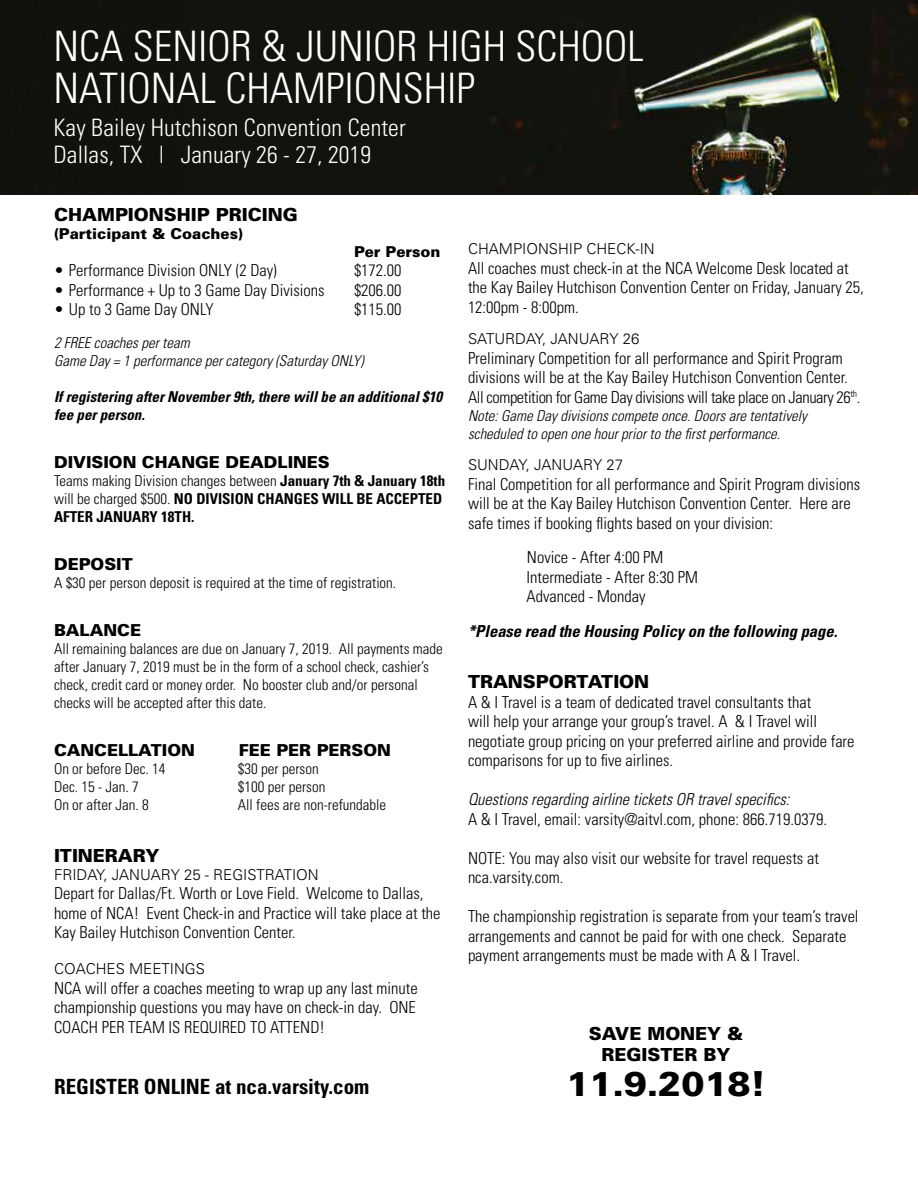
<style>
.page{position:relative;width:918px;height:1188px;background:#fff}
.page>*{position:absolute;margin:0;border:0;box-sizing:border-box;transform-origin:0 0}
.t1{font:300 condensed 42px/42px "Univers";color:#fff}
.t2{font:900 34.5px "Univers";color:#000}
.t3{font:300 condensed 24px/27px "Univers";letter-spacing:.005em;color:#fff}
.t4{font:700 condensed 21px "Univers";color:#000}
.t5{font:900 18px/21.6px "Univers";color:#000;text-align:center}
.t6{font:300 condensed 16.5px/19.5px "Univers";color:#000}
.t7{font:900 16.5px "Univers";color:#000}
.t8{font:italic 300 condensed 16.5px "Univers";color:#000}
.t9{font:italic 700 condensed 16.5px "Univers";color:#000}
.t10{font:300 condensed 15px/18px "Univers";color:#000}
.t11{font:italic 300 condensed 15px/18px "Univers";color:#000}
.t12{font:700 condensed 15px/18px "Univers";color:#000}
.t13{font:300 15px "Univers";color:#000}
.t14{font:italic 700 condensed 15px/18px "Univers";color:#000}
.t15{font:900 15px "Univers";color:#000}
.s1{font-weight:300}
</style>
<div class="page">
<div style="left:0;top:0;width:266px;height:195px;background:#11120c"></div>
<img style="left:180px;top:0;width:738px;height:194px">
<h1 class="t1" style="left:53px;top:25px;width:592px">NCA SENIOR &amp; JUNIOR HIGH SCHOOL<br>NATIONAL CHAMPIONSHIP</h1>
<h3 class="t3" style="left:53px;top:114px;width:354px">Kay Bailey Hutchison Convention Center<br>Dallas, TX | January 26 - 27, 2019</h3>
<p class="t5" style="left:54px;top:203px;width:245px">CHAMPIONSHIP PRICING</p>
<p class="t15" style="left:54px;top:224px;width:191px">(Participant &amp; Coaches)</p>
<p class="t15" style="left:354px;top:242px;width:88px">Per Person</p>
<p class="t6" style="left:54px;top:260px;width:224px">• Performance Division ONLY (2 Day)</p>
<p class="t6" style="left:354px;top:260px;width:49px">$172.00</p>
<p class="t6" style="left:54px;top:280px;width:272px">• Performance + Up to 3 Game Day Divisions</p>
<p class="t6" style="left:354px;top:280px;width:49px">$206.00</p>
<p class="t6" style="left:54px;top:299px;width:161px">• Up to 3 Game Day ONLY</p>
<p class="t6" style="left:354px;top:299px;width:49px">$115.00</p>
<p class="t11" style="left:54px;top:334px;width:311px">2 FREE coaches per team<br>Game Day = 1 performance per category (Saturday ONLY)</p>
<p class="t14" style="left:54px;top:388px;width:390px">If registering after November 9th, there will be an additional $10 fee per person.</p>
<p class="t7" style="left:54px;top:452px;width:277px">DIVISION CHANGE DEADLINES</p>
<p class="t12" style="left:54px;top:472px;width:393px"><span class="s1">Teams making Division changes between</span> January 7th &amp; January 18th <span class="s1">will be charged $500.</span> NO DIVISION CHANGES WILL BE ACCEPTED<br>AFTER JANUARY 18TH.</p>
<p class="t7" style="left:54px;top:554px;width:80px">DEPOSIT</p>
<p class="t10" style="left:54px;top:574px;width:344px">A $30 per person deposit is required at the time of registration.</p>
<p class="t7" style="left:54px;top:620px;width:89px">BALANCE</p>
<p class="t10" style="left:54px;top:640px;width:390px">All remaining balances are due on January 7, 2019. All payments made after January 7, 2019 must be in the form of a school check, cashier’s check, credit card or money order. No booster club and/or personal checks will be accepted after this date.</p>
<p class="t7" style="left:54px;top:740px;width:142px">CANCELLATION</p>
<p class="t7" style="left:239px;top:740px;width:154px">FEE PER PERSON</p>
<p class="t10" style="left:54px;top:760px;width:113px">On or before Dec. 14</p>
<p class="t10" style="left:238px;top:760px;width:82px">$30 per person</p>
<p class="t10" style="left:54px;top:778px;width:86px">Dec. 15 - Jan. 7</p>
<p class="t10" style="left:238px;top:778px;width:89px">$100 per person</p>
<p class="t10" style="left:54px;top:796px;width:96px">On or after Jan. 8</p>
<p class="t10" style="left:238px;top:796px;width:150px">All fees are non-refundable</p>
<p class="t5" style="left:54px;top:844px;width:107px">ITINERARY</p>
<p class="t13" style="left:54px;top:865px;width:266px">FRIDAY, JANUARY 25 - REGISTRATION</p>
<p class="t6" style="left:54px;top:883px;width:388px">Depart for Dallas/Ft. Worth or Love Field. Welcome to Dallas, home of NCA! Event Check-in and Practice will take place at the<br>Kay Bailey Hutchison Convention Center.</p>
<p class="t13" style="left:54px;top:960px;width:152px">COACHES MEETINGS</p>
<p class="t6" style="left:54px;top:978px;width:365px;text-align:justify">NCA will offer a coaches meeting to wrap up any last minute championship questions you may have on check-in day. ONE COACH PER TEAM IS REQUIRED TO ATTEND!</p>
<p class="t13" style="left:468px;top:240px;width:188px">CHAMPIONSHIP CHECK-IN</p>
<p class="t6" style="left:468px;top:258px;width:397px">All coaches must check-in at the NCA Welcome Desk located at the Kay Bailey Hutchison Convention Center on Friday, January 25,<br>12:00pm - 8:00pm.</p>
<p class="t13" style="left:468px;top:330px;width:173px">SATURDAY, JANUARY 26</p>
<p class="t6" style="left:468px;top:348px;width:394px">Preliminary Competition for all performance and Spirit Program divisions will be at the Kay Bailey Hutchison Convention Center.<br>All competition for Game Day divisions will take place on January 26<sup>th</sup>.</p>
<p class="t11" style="left:468px;top:406px;width:341px">Note: Game Day divisions compete once. Doors are tentatively scheduled to open one hour prior to the first performance.</p>
<p class="t13" style="left:468px;top:456px;width:157px">SUNDAY, JANUARY 27</p>
<p class="t6" style="left:468px;top:474px;width:394px">Final Competition for all performance and Spirit Program divisions will be at the Kay Bailey Hutchison Convention Center. Here are safe times if booking flights based on your division:</p>
<p class="t6" style="left:527px;top:547px;width:173px">Novice - After 4:00 PM<br>Intermediate - After 8:30 PM<br>Advanced - Monday</p>
<p class="t9" style="left:468px;top:621px;width:371px">*Please read the Housing Policy on the following page.</p>
<p class="t5" style="left:468px;top:671px;width:183px">TRANSPORTATION</p>
<p class="t6" style="left:468px;top:692px;width:388px">A &amp; I Travel is a team of dedicated travel consultants that<br>will help your arrange your group’s travel. A &amp; I Travel will negotiate group pricing on your preferred airline and provide fare comparisons for up to five airlines.</p>
<p class="t8" style="left:468px;top:790px;width:323px">Questions regarding airline tickets OR travel specifics:</p>
<p class="t6" style="left:468px;top:809px;width:361px">A &amp; I Travel, email: varsity@aitvl.com, phone: 866.719.0379.</p>
<p class="t6" style="left:468px;top:848px;width:352px">NOTE: You may also visit our website for travel requests at nca.varsity.com.</p>
<p class="t6" style="left:468px;top:907px;width:392px">The championship registration is separate from your team’s travel arrangements and cannot be paid for with one check. Separate payment arrangements must be made with A &amp; I Travel.</p>
<p class="t5" style="left:589px;top:1023px;width:156px">SAVE MONEY &amp;<br>REGISTER BY</p>
<h2 class="t2" style="left:566px;top:1062px;width:201px">11.9.2018!</h2>
<p class="t4" style="left:54px;top:1074px;width:317px">REGISTER ONLINE at nca.varsity.com</p>
</div>
